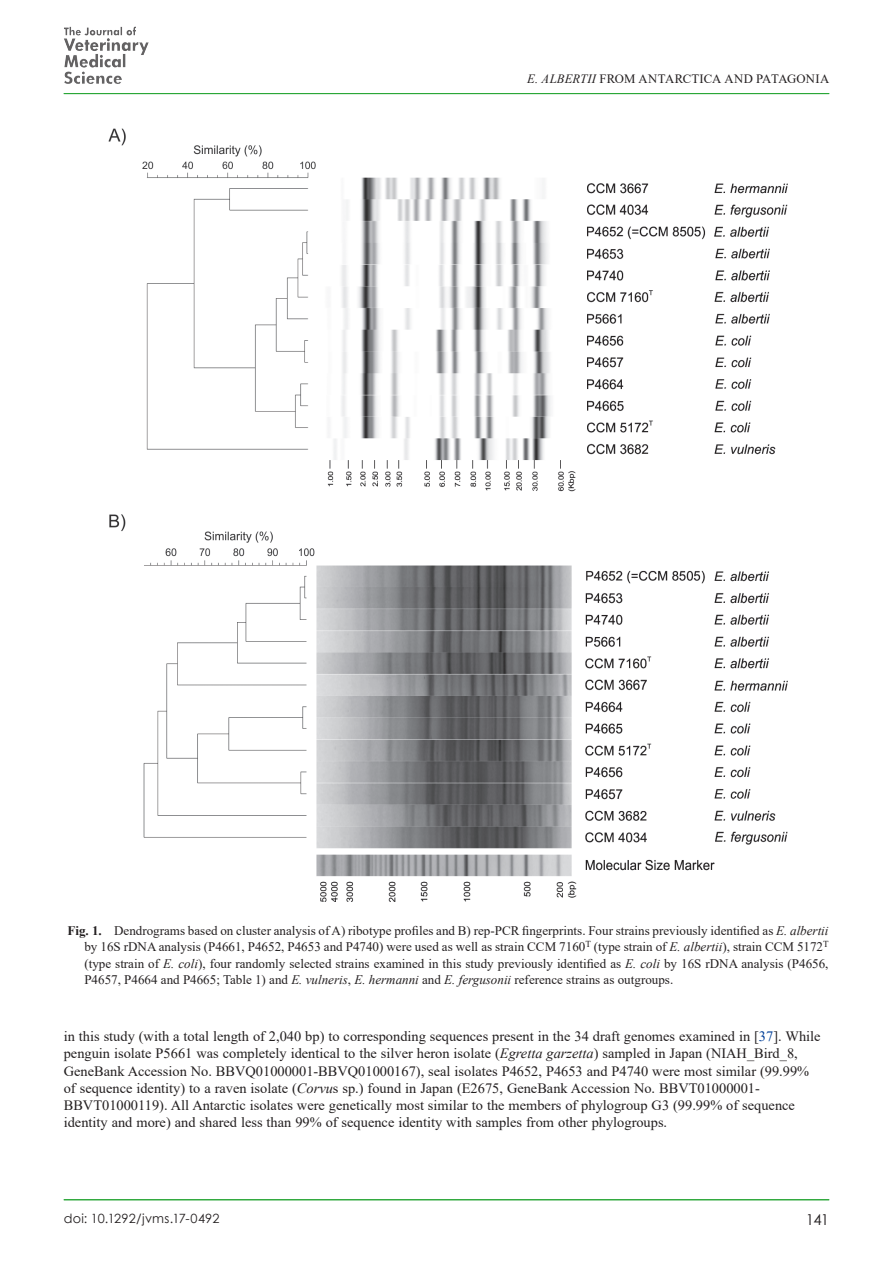
<style>
.page{position:relative;width:893px;height:1263px;background:#fff}
.page>*{position:absolute;margin:0;border:0;box-sizing:border-box;transform-origin:0 0}
.t1{font:15px "Century Gothic";color:#231f20}
.t2{font:14.25px/17.2px "Times New Roman";color:#231f20}
.t3{font:13.05px/16.5px "Times New Roman";color:#231f20;text-align:justify}
.t4{font:12.75px "Times New Roman";letter-spacing:.005em;color:#231f20}
.t5{font:12.75px "Century Gothic";letter-spacing:.02em;color:#231f20}
.s1{font-style:italic}
.s2{font-weight:700}
.s3{color:#003f98}
</style>
<div class="page">
<img style="left:64px;top:27px;width:74px;height:24px">
<hr style="left:64px;top:93px;width:765px;height:1px;background:#2aa738">
<hr style="left:64px;top:1199px;width:765px;height:1px;background:#2aa738">
<img style="left:108px;top:128px;width:680px;height:774px">
<p class="t4" style="left:527px;top:70px;width:304px"><span class="s1">E. ALBERTII</span> FROM ANTARCTICA AND PATAGONIA</p>
<p class="t3" style="left:84px;top:922px;width:746px;text-indent:-17px"><span class="s2">Fig. 1.</span> Dendrograms based on cluster analysis of A) ribotype profiles and B) rep-PCR fingerprints. Four strains previously identified as <span class="s1">E. albertii </span>by 16S rDNA analysis (P4661, P4652, P4653 and P4740) were used as well as strain CCM 7160<sup>T</sup> (type strain of <span class="s1">E. albertii</span>), strain CCM 5172<sup>T </sup>(type strain of <span class="s1">E. coli</span>), four randomly selected strains examined in this study previously identified as <span class="s1">E. coli</span> by 16S rDNA analysis (P4656, P4657, P4664 and P4665; Table 1) and <span class="s1">E. vulneris</span>, <span class="s1">E. hermanni</span> and <span class="s1">E. fergusonii</span> reference strains as outgroups.</p>
<p class="t2" style="left:64px;top:1027px;width:758px">in this study (with a total length of 2,040 bp) to corresponding sequences present in the 34 draft genomes examined in [<span class="s3">37</span>]. While penguin isolate P5661 was completely identical to the silver heron isolate (<span class="s1">Egretta garzetta</span>) sampled in Japan (NIAH_Bird_8, GeneBank Accession No. BBVQ01000001-BBVQ01000167), seal isolates P4652, P4653 and P4740 were most similar (99.99% of sequence identity) to a raven isolate (<span class="s1">Corvu</span>s sp.) found in Japan (E2675, GeneBank Accession No. BBVT01000001- BBVT01000119). All Antarctic isolates were genetically most similar to the members of phylogroup G3 (99.99% of sequence identity and more) and shared less than 99% of sequence identity with samples from other phylogroups.</p>
<p class="t5" style="left:64px;top:1209px;width:157px">doi: 10.1292/jvms.17-0492</p>
<p class="t1" style="left:806px;top:1209px;width:25px">141</p>
</div>
